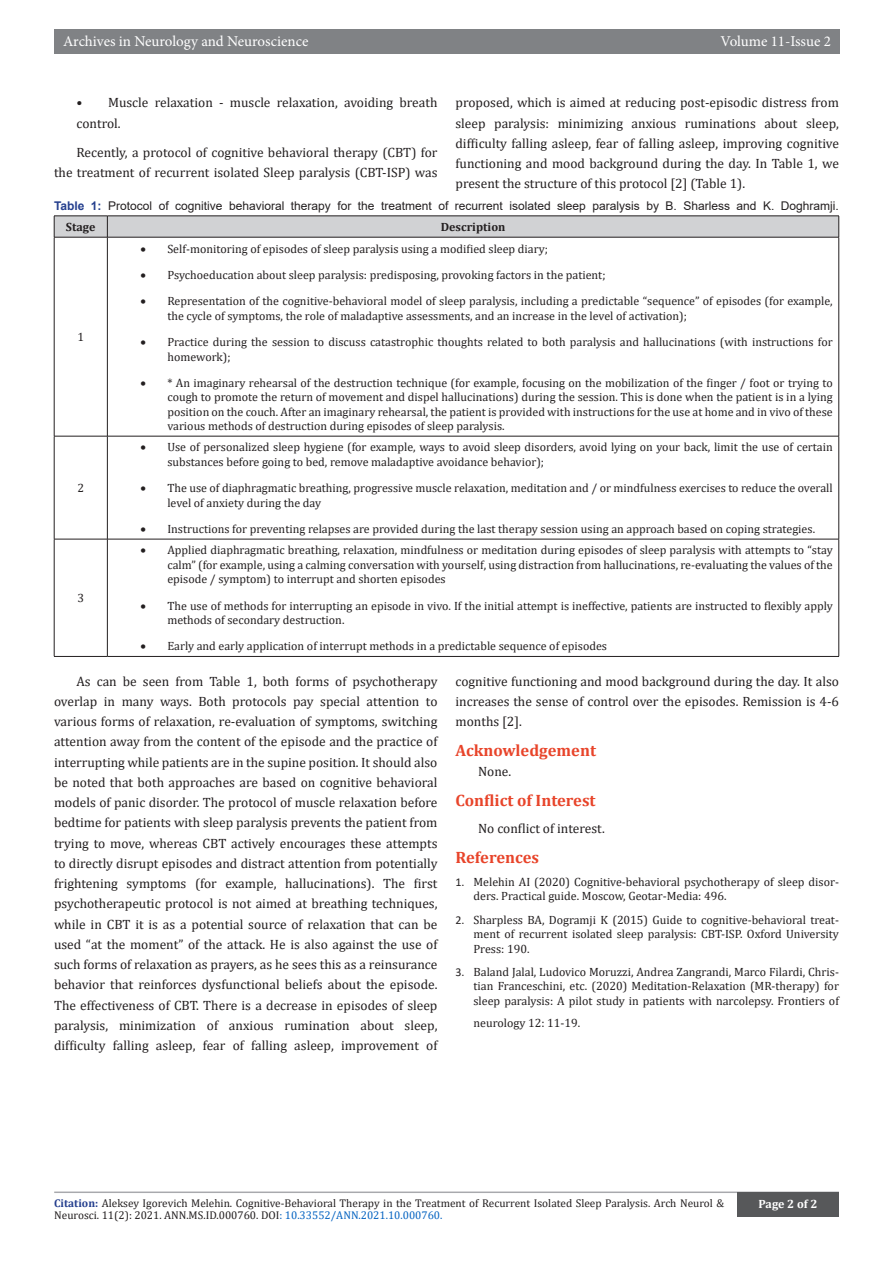
<style>
.page{position:relative;width:893px;height:1263px;background:#fff}
.page>*{position:absolute;margin:0;border:0;box-sizing:border-box;transform-origin:0 0}
.t1{font:700 16.5px "Cambria";color:#e8442a}
.t2{font:15px "Minion Pro";letter-spacing:-.005em;color:#fff}
.t3{font:13.5px/20.2px "Cambria";color:#231f20;text-align:justify}
.t4{font:12px/14.4px "Cambria";color:#231f20}
.t5{font:12px "Arial";color:#231f20}
.t6{font:700 12px "Cambria";color:#231f20}
.t7{font:700 12px "Cambria";color:#fff}
.t8{font:11.25px/12px "Cambria";color:#231f20}
.s1{font-weight:700;color:#253f8e}
.s2{font-family:"Calibri"}
.s3{color:#0563c1}
</style>
<div class="page">
<div style="left:54px;top:29px;width:785px;height:25px;background:#808285"></div>
<hr style="left:54px;top:1191px;width:785px;height:2px;background:#a8a9ad">
<div style="left:737px;top:1192px;width:102px;height:25px;background:#57585a"></div>
<svg style="left:54px;top:216px;width:785px;height:21px;background:#cacbcd"></svg>
<hr style="left:54px;top:237px;width:53px;height:1px;background:#231f20">
<hr style="left:54px;top:237px;width:1px;height:199px;background:#231f20">
<hr style="left:107px;top:237px;width:732px;height:1px;background:#231f20">
<hr style="left:107px;top:237px;width:1px;height:199px;background:#231f20">
<hr style="left:838px;top:237px;width:1px;height:199px;background:#231f20">
<hr style="left:54px;top:436px;width:53px;height:1px;background:#231f20">
<hr style="left:54px;top:436px;width:1px;height:103px;background:#231f20">
<hr style="left:107px;top:436px;width:732px;height:1px;background:#231f20">
<hr style="left:107px;top:436px;width:1px;height:103px;background:#231f20">
<hr style="left:838px;top:436px;width:1px;height:103px;background:#231f20">
<hr style="left:54px;top:539px;width:53px;height:1px;background:#231f20">
<hr style="left:54px;top:539px;width:1px;height:117px;background:#231f20">
<hr style="left:107px;top:539px;width:732px;height:1px;background:#231f20">
<hr style="left:107px;top:539px;width:1px;height:117px;background:#231f20">
<hr style="left:838px;top:539px;width:1px;height:117px;background:#231f20">
<hr style="left:54px;top:656px;width:53px;height:1px;background:#231f20">
<hr style="left:107px;top:656px;width:732px;height:1px;background:#231f20">
<p class="t2" style="left:63px;top:31px;width:247px">Archives in Neurology and Neuroscience</p>
<p class="t2" style="left:721px;top:31px;width:112px">Volume 11-Issue 2</p>
<p class="t3" style="left:455px;top:92px;width:385px">proposed, which is aimed at reducing post-episodic distress from sleep paralysis: minimizing anxious ruminations about sleep, difficulty falling asleep, fear of falling asleep, improving cognitive functioning and mood background during the day. In Table 1, we present the structure of this protocol [2] (Table 1).</p>
<p class="t5" style="left:54px;top:197px;width:786px"><span class="s1">Table 1:</span> Protocol of cognitive behavioral therapy for the treatment of recurrent isolated sleep paralysis by B. Sharless and K. Doghramji.</p>
<p class="t6" style="left:66px;top:219px;width:31px">Stage</p>
<p class="t6" style="left:441px;top:219px;width:66px">Description</p>
<p class="t3" style="left:76px;top:92px;width:362px">• Muscle relaxation - muscle relaxation, avoiding breath control.</p>
<p class="t3" style="left:54px;top:142px;width:385px;text-align:right">Recently, a protocol of cognitive behavioral therapy (CBT) for<br>the treatment of recurrent isolated Sleep paralysis (CBT-ISP) was</p>
<p class="t4" style="left:77px;top:330px;width:8px">1</p>
<p class="t4" style="left:77px;top:481px;width:8px">2</p>
<p class="t4" style="left:140px;top:241px;width:409px">• Self-monitoring of episodes of sleep paralysis using a modified sleep diary;</p>
<p class="t4" style="left:140px;top:268px;width:467px">• Psychoeducation about sleep paralysis: predisposing, provoking factors in the patient;</p>
<p class="t4" style="left:167px;top:294px;width:667px;text-indent:-27px">• Representation of the cognitive-behavioral model of sleep paralysis, including a predictable “sequence” of episodes (for example, the cycle of symptoms, the role of maladaptive assessments, and an increase in the level of activation);</p>
<p class="t4" style="left:167px;top:335px;width:667px;text-indent:-27px">• Practice during the session to discuss catastrophic thoughts related to both paralysis and hallucinations (with instructions for homework);</p>
<p class="t4" style="left:167px;top:376px;width:667px;text-align:justify;text-indent:-27px">• * An imaginary rehearsal of the destruction technique (for example, focusing on the mobilization of the finger / foot or trying to cough to promote the return of movement and dispel hallucinations) during the session. This is done when the patient is in a lying position on the couch. After an imaginary rehearsal, the patient is provided with instructions for the use at home and in vivo of these various methods of destruction during episodes of sleep paralysis.</p>
<p class="t4" style="left:167px;top:440px;width:667px;text-indent:-27px">• Use of personalized sleep hygiene (for example, ways to avoid sleep disorders, avoid lying on your back, limit the use of certain substances before going to bed, remove maladaptive avoidance behavior);</p>
<p class="t4" style="left:167px;top:481px;width:667px;text-indent:-27px">• The use of diaphragmatic breathing, progressive muscle relaxation, meditation and / or mindfulness exercises to reduce the overall level of anxiety during the day</p>
<p class="t4" style="left:140px;top:522px;width:676px">• Instructions for preventing relapses are provided during the last therapy session using an approach based on coping strategies.</p>
<p class="t4" style="left:167px;top:543px;width:667px;text-align:justify;text-indent:-27px">• Applied diaphragmatic breathing, relaxation, mindfulness or meditation during episodes of sleep paralysis with attempts to “stay calm” (for example, using a calming conversation with yourself, using distraction from hallucinations, re-evaluating the values of the episode / symptom) to interrupt and shorten episodes</p>
<p class="t4" style="left:167px;top:598px;width:667px;text-indent:-27px">• The use of methods for interrupting an episode in vivo. If the initial attempt is ineffective, patients are instructed to flexibly apply methods of secondary destruction.</p>
<p class="t4" style="left:140px;top:639px;width:468px">• Early and early application of interrupt methods in a predictable sequence of episodes</p>
<p class="t3" style="left:54px;top:671px;width:385px;text-indent:22px">As can be seen from Table 1, both forms of psychotherapy overlap in many ways. Both protocols pay special attention to various forms of relaxation, re-evaluation of symptoms, switching attention away from the content of the episode and the practice of interrupting while patients are in the supine position. It should also be noted that both approaches are based on cognitive behavioral models of panic disorder. The protocol of muscle relaxation before bedtime for patients with sleep paralysis prevents the patient from trying to move, whereas CBT actively encourages these attempts to directly disrupt episodes and distract attention from potentially frightening symptoms (for example, hallucinations). The first psychotherapeutic protocol is not aimed at breathing techniques, while in CBT it is as a potential source of relaxation that can be used “at the moment” of the attack. He is also against the use of such forms of relaxation as prayers, as he sees this as a reinsurance behavior that reinforces dysfunctional beliefs about the episode.<br>The effectiveness of CBT. There is a decrease in episodes of sleep paralysis, minimization of anxious rumination about sleep, difficulty falling asleep, fear of falling asleep, improvement of</p>
<p class="t3" style="left:455px;top:671px;width:385px">cognitive functioning and mood background during the day. It also increases the sense of control over the episodes. Remission is 4-6 months [2].</p>
<p class="t4" style="left:77px;top:591px;width:8px">3</p>
<p class="t1" style="left:455px;top:739px;width:142px">Acknowledgement</p>
<p class="t3" style="left:478px;top:761px;width:35px">None.</p>
<p class="t1" style="left:455px;top:789px;width:142px">Conflict of Interest</p>
<p class="t3" style="left:478px;top:818px;width:128px">No conflict of interest.</p>
<p class="t1" style="left:455px;top:845px;width:85px">References</p>
<p class="t4" style="left:473px;top:875px;width:367px;text-indent:-18px"><span class="s2">1.</span> Melehin AI (2020) Cognitive-behavioral psychotherapy of sleep disor&shy;ders. Practical guide. Moscow, Geotar-Media: 496.</p>
<p class="t4" style="left:473px;top:912px;width:367px;text-align:justify;text-indent:-18px"><span class="s2">2.</span> Sharpless BA, Dogramji K (2015) Guide to cognitive-behavioral treat&shy;ment of recurrent isolated sleep paralysis: CBT-ISP. Oxford University Press: 190.</p>
<p class="t4" style="left:473px;top:965px;width:367px;text-align:justify;text-indent:-18px"><span class="s2">3.</span> Baland Jalal, Ludovico Moruzzi, Andrea Zangrandi, Marco Filardi, Chris&shy;tian Franceschini, etc. (2020) Meditation-Relaxation (MR-therapy) for sleep paralysis: A pilot study in patients with narcolepsy. Frontiers of</p>
<p class="t4" style="left:473px;top:1016px;width:108px">neurology 12: 11-19.</p>
<p class="t8" style="left:54px;top:1197px;width:671px"><span class="s1">Citation:</span> Aleksey Igorevich Melehin. Cognitive-Behavioral Therapy in the Treatment of Recurrent Isolated Sleep Paralysis. Arch Neurol &amp;<br>Neurosci. 11(2): 2021. ANN.MS.ID.000760. DOI<span class="s3">: 10.33552/ANN.2021.10.000760.</span></p>
<p class="t7" style="left:758px;top:1195px;width:60px">Page 2 of 2</p>
</div>
